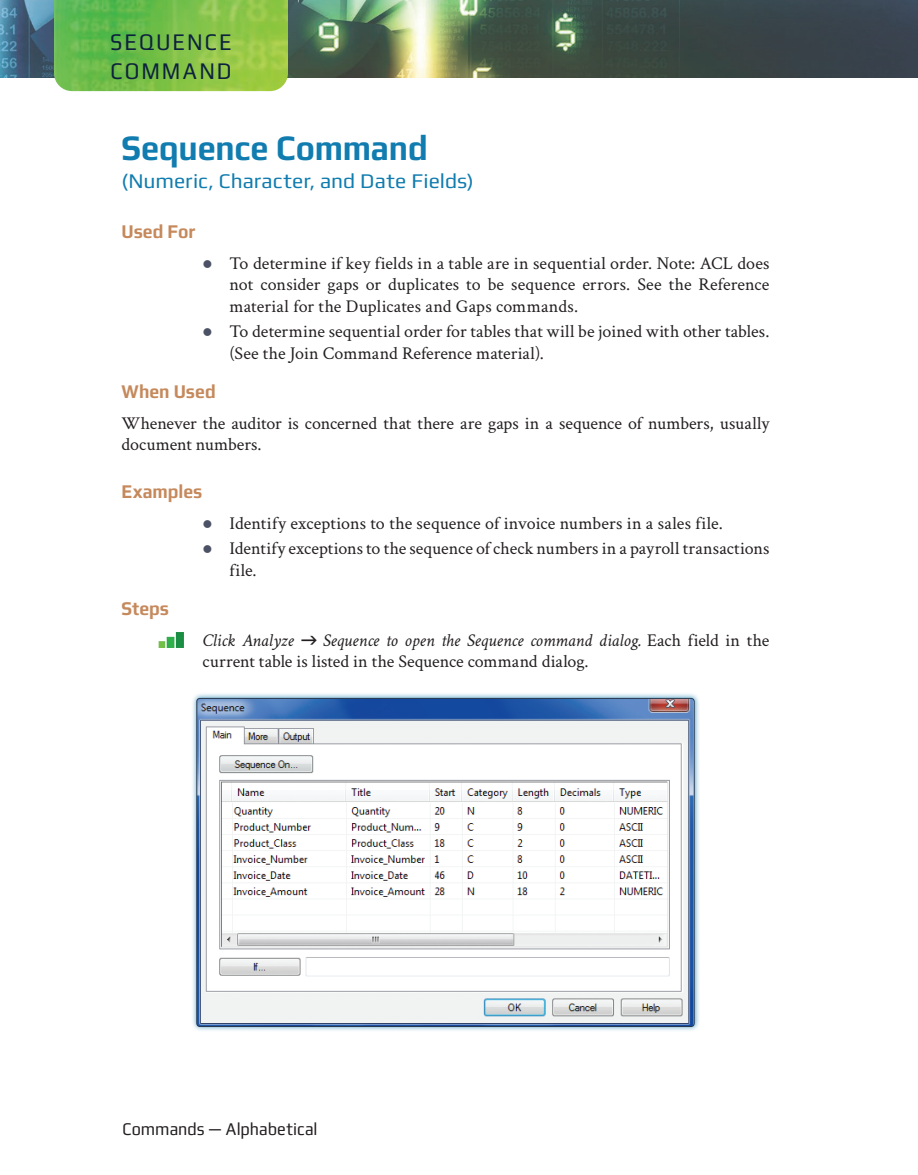
<style>
.page{position:relative;width:918px;height:1175px;background:#fff}
.page>*{position:absolute;margin:0;border:0;box-sizing:border-box;transform-origin:0 0}
.t1{font:700 36px "Play";letter-spacing:-.005em;color:#107caf;scale:.9 1}
.RH_Left{font:24px "Play";letter-spacing:.095em;color:#0d223d;scale:.9 1}
.t2{font:21px "Play";color:#107caf}
.t3{font:700 19.5px "Play";color:#c5895c;scale:.9 1}
.BL1{font:18px/21.8px "Crimson Text";letter-spacing:.005em;color:#231f20;text-align:justify}
.BLX{font:18px/21.8px "Crimson Text";letter-spacing:.005em;color:#231f20}
.SB_Single{font:18px/21.8px "Crimson Text";color:#231f20}
.TX{font:18px/21.8px "Crimson Text";letter-spacing:-.005em;color:#231f20}
.t4{font:18px "Play";color:#231f20;scale:.9 1}
.SB_Single-2{font:italic 18px "Crimson Text";letter-spacing:-.01em;color:#231f20}
.s1{color:#4c5265}
.s2{font-style:italic}
</style>
<div class="page">
<img style="left:0;top:0;width:918px;height:78px">
<img style="left:54px;top:0;width:234px;height:91px">
<img style="left:158px;top:632px;width:26px;height:15px">
<div style="left:191px;top:692px;width:509px;height:340px;background:#107caf;opacity:.75"></div>
<img style="left:198px;top:700px;width:495px;height:324px">
<div style="left:196px;top:698px;width:499px;height:328px;border:1px solid #29394f;border-radius:3px"></div>
<p class="RH_Left" style="left:110px;top:28px;width:136px">SEQUENCE</p>
<p class="RH_Left" style="left:110px;top:56px;width:136px">COMMAND</p>
<h1 class="t1" style="left:122px;top:126px;width:342px">Sequence Command</h1>
<h1 class="t2" style="left:122px;top:168px;width:354px">(Numeric, Character, and Date Fields)</h1>
<h3 class="t3" style="left:122px;top:220px;width:84px">Used For</h3>
<p class="BL1" style="left:230px;top:251px;width:542px;text-indent:-27px"><span class="s1">●</span> To determine if key fields in a table are in sequential order. Note: ACL does not consider gaps or duplicates to be sequence errors. See the Reference material for the Duplicates and Gaps commands.</p>
<p class="BLX" style="left:230px;top:319px;width:542px;text-indent:-27px"><span class="s1">●</span> To determine sequential order for tables that will be joined with other tables. (See the Join Command Reference material).</p>
<h3 class="t3" style="left:122px;top:379px;width:106px">When Used</h3>
<p class="TX" style="left:122px;top:411px;width:650px">Whenever the auditor is concerned that there are gaps in a sequence of numbers, usually document numbers.</p>
<h3 class="t3" style="left:122px;top:480px;width:92px">Examples</h3>
<p class="BL1" style="left:202px;top:512px;width:522px"><span class="s1">●</span> Identify exceptions to the sequence of invoice numbers in a sales file.</p>
<p class="BLX" style="left:230px;top:536px;width:542px;text-indent:-27px"><span class="s1">●</span> Identify exceptions to the sequence of check numbers in a payroll transactions file.</p>
<h3 class="t3" style="left:122px;top:596px;width:54px">Steps</h3>
<p class="SB_Single-2" style="left:202px;top:629px;width:93px">Click Analyze</p>
<p class="SB_Single" style="left:202px;top:628px;width:569px;text-indent:120px"><span class="s2">Sequence to open the Sequence command dialog.</span> Each field in the current table is listed in the Sequence command dialog.</p>
<p class="t4" style="left:122px;top:1118px;width:218px">Commands — Alphabetical</p>
</div>
